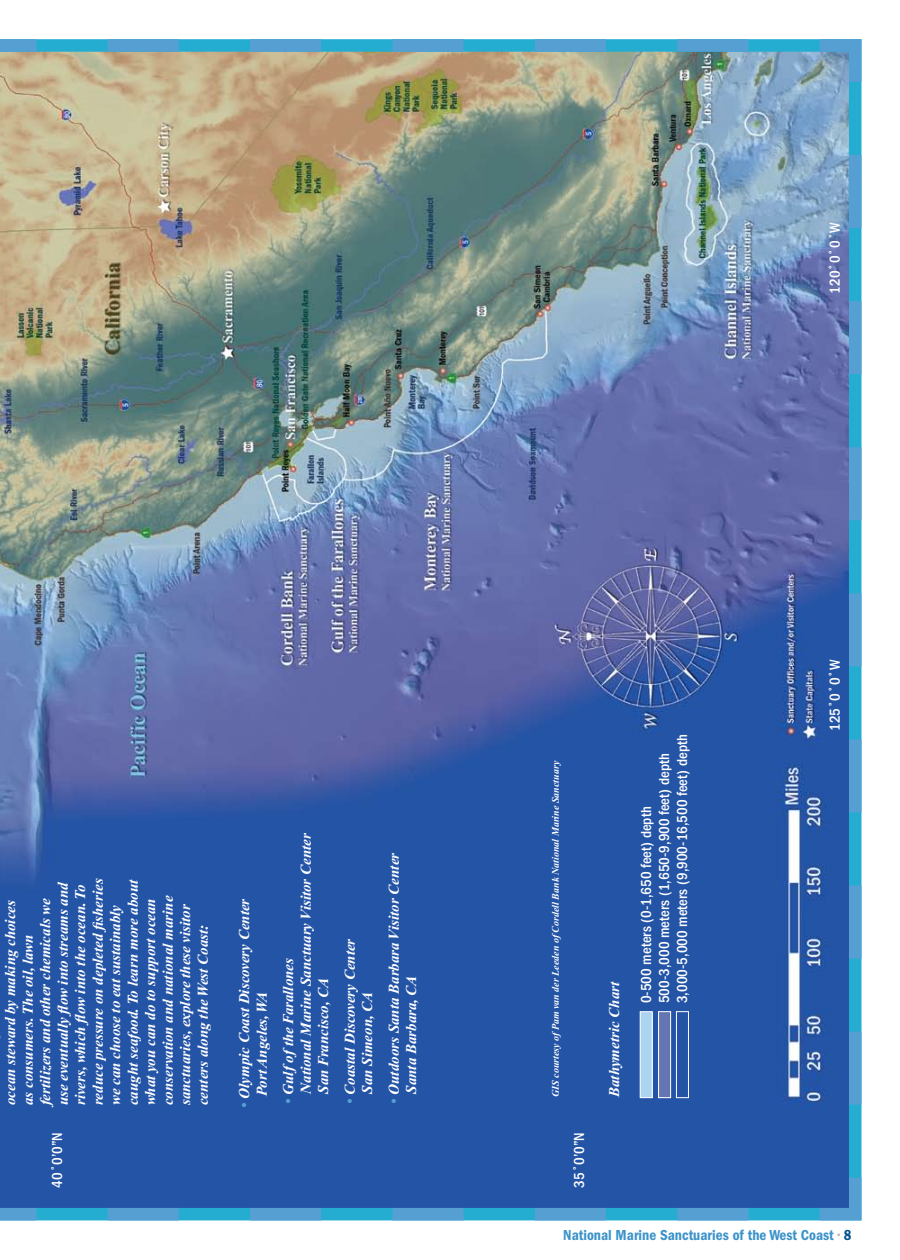
<style>
.page{position:relative;width:900px;height:1260px;background:#fff}
.page>*{position:absolute;margin:0;border:0;box-sizing:border-box;transform-origin:0 0}
.t1{font:italic 700 15px/17.5px "Times New Roman";color:#fff}
.t2{font:500 condensed 15px/18px "Franklin Gothic";color:#fff}
.t3{font:600 condensed 15px "Franklin Gothic";color:#3b93ca}
.t4{font:italic 700 10px "Times New Roman";color:#fff}
.s1{color:#569fd3}
.s2{color:#bcaea6}
</style>
<div class="page">
<img style="left:0;top:39px;width:862px;height:1182px">
<div style="left:676px;top:1011px;width:13px;height:87px;border:1px solid #fff"></div>
<div style="left:659px;top:1012px;width:12px;height:86px;background:#6476b2"></div>
<div style="left:658px;top:1011px;width:13px;height:87px;border:1px solid #fff"></div>
<div style="left:640px;top:1012px;width:12px;height:86px;background:#acd4f1"></div>
<div style="left:640px;top:1011px;width:13px;height:87px;border:1px solid #fff"></div>
<p class="t2" style="left:826px;top:294px;width:73px;rotate:-90deg">120˚0˚0˚W</p>
<p class="t1" style="left:2px;top:1105px;width:228px;rotate:-90deg">ocean steward by making choices<br>as consumers. The oil, lawn fertilizers and other chemicals we use eventually flow into streams and rivers, which flow into the ocean. To reduce pressure on depleted fisheries we can choose to eat sustainably caught seafood. To learn more about what you can do to support ocean conservation and national marine sanctuaries, explore these visitor centers along the West Coast:</p>
<p class="t1" style="left:236px;top:1096px;width:199px;text-indent:-11px;rotate:-90deg"><span class="s1">•</span> Olympic Coast Discovery Center<br>Port Angeles, WA</p>
<p class="t1" style="left:280px;top:1094px;width:262px;text-indent:-10px;rotate:-90deg"><span class="s1">•</span> Gulf of the Farallones<br>National Marine Sanctuary Visitor Center<br>San Francisco, CA</p>
<p class="t1" style="left:341px;top:1094px;width:157px;text-indent:-10px;rotate:-90deg"><span class="s1">•</span> Coastal Discovery Center<br>San Simeon, CA</p>
<p class="t1" style="left:385px;top:1094px;width:243px;text-indent:-10px;rotate:-90deg"><span class="s1">•</span> Outdoors Santa Barbara Visitor Center<br>Santa Barbara, CA</p>
<p class="t4" style="left:550px;top:1097px;width:338px;rotate:-90deg">GIS courtesy of Pam van der Leeden of Cordell Bank National Marine Sanctuary</p>
<p class="t2" style="left:48px;top:1188px;width:57px;rotate:-90deg">40˚0’0”N</p>
<p class="t2" style="left:570px;top:1188px;width:57px;rotate:-90deg">35˚0’0”N</p>
<p class="t1" style="left:605px;top:1097px;width:117px;rotate:-90deg">Bathymetric Chart</p>
<p class="t2" style="left:637px;top:1003px;width:270px;rotate:-90deg">0-500 meters (0-1,650 feet) depth<br>500-3,000 meters (1,650-9,900 feet) depth<br>3,000-5,000 meters (9,900-16,500 feet) depth</p>
<p class="t2" style="left:826px;top:731px;width:73px;rotate:-90deg">125˚0˚0˚W</p>
<p class="t3" style="left:563px;top:1226px;width:278px">National Marine Sanctuaries of the West Coast <span class="s2">•</span></p>
</div>
